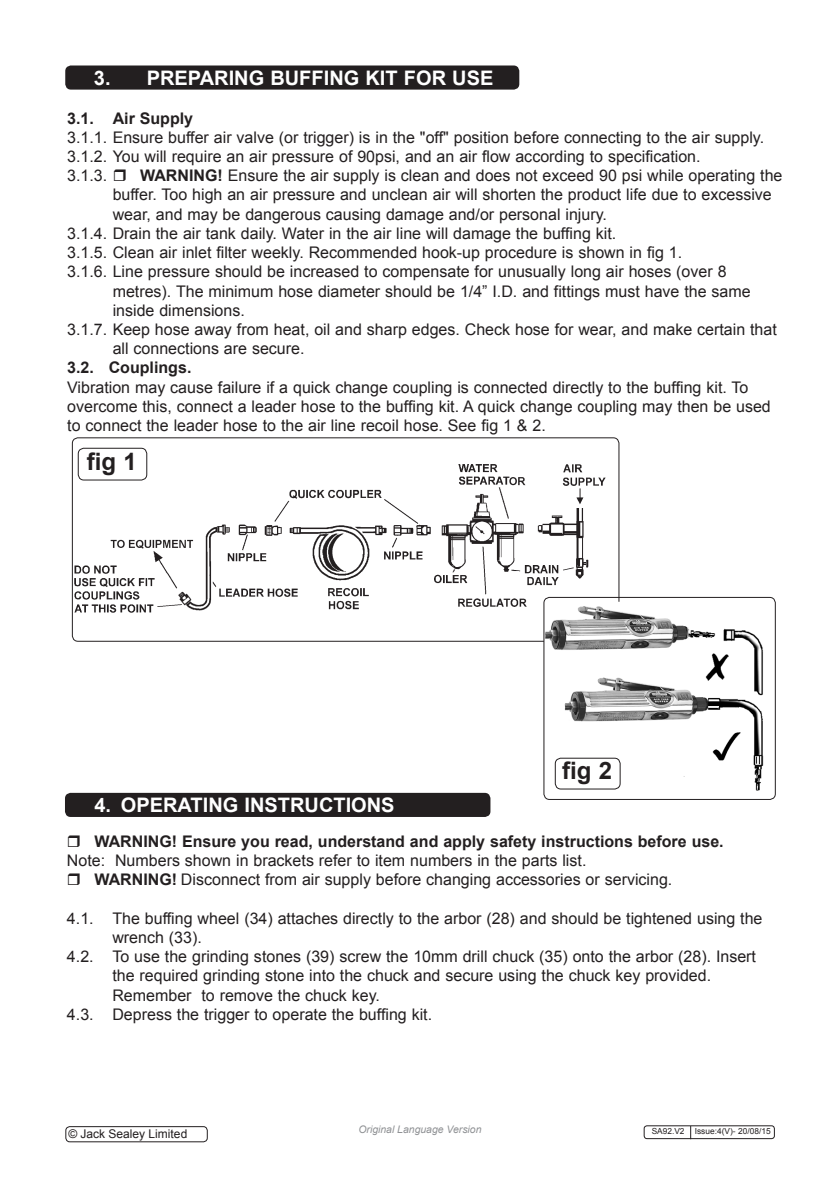
<style>
.page{position:relative;width:840px;height:1191px;background:#fff}
.page>*{position:absolute;margin:0;border:0;box-sizing:border-box;transform-origin:0 0}
.t1{font:700 24px "Arial";color:#231f20}
.CHAPTER_HEADER_10poi{font:700 20px "Arial";color:#fff}
.Normal{font:16px/19.2px "Arial";color:#231f20}
.Text_Header{font:16px "Arial";color:#231f20}
.Normal-2{font:700 16px "Arial";color:#231f20}
.Text_Header-2{font:700 16px "Arial";color:#231f20}
.t2{font:12px "Arial";color:#231f20}
.t3{font:italic 10.4px "Arial";color:#8f9194}
.t4{font:8.4px "Arial";color:#231f20}
.s1{font-weight:700}
</style>
<div class="page">
<div style="left:65px;top:65px;width:454px;height:25px;background:#231f20;border-radius:6px"></div>
<img style="left:74px;top:452px;width:543px;height:161px">
<div style="left:72px;top:437px;width:547px;height:205px;border:1px solid #231f20;border-radius:6px"></div>
<div style="left:65px;top:793px;width:425px;height:24px;background:#231f20;border-radius:6px"></div>
<div style="left:78px;top:448px;width:69px;height:32px;background:#fff;border-radius:6px"></div>
<div style="left:78px;top:448px;width:69px;height:32px;border:1px solid #231f20;border-radius:6px"></div>
<img style="left:545px;top:602px;width:219px;height:196px">
<div style="left:543px;top:597px;width:232px;height:203px;border:1px solid #231f20;border-radius:6px"></div>
<div style="left:555px;top:758px;width:64px;height:31px;background:#fff;border-radius:6px"></div>
<div style="left:554px;top:757px;width:66px;height:32px;border:1px solid #231f20;border-radius:6px"></div>
<div style="left:643px;top:1125px;width:131px;height:14px;border:1px solid #231f20;border-radius:3px"></div>
<svg style="left:690px;top:1126px;width:1px;height:13px"></svg>
<div style="left:65px;top:1126px;width:143px;height:16px;border:1px solid #231f20;border-radius:4px"></div>
<p class="CHAPTER_HEADER_10poi" style="left:94px;top:64px;width:401px">3. PREPARING BUFFING KIT FOR USE</p>
<p class="Normal-2" style="left:67px;top:107px;width:127px">3.1. Air Supply</p>
<p class="Text_Header" style="left:67px;top:127px;width:695px">3. 1. 1. Ensure buffer air valve (or trigger) is in the "off" position before connecting to the air supply.</p>
<p class="Normal" style="left:67px;top:147px;width:631px">3. 1.2. You will require an air pressure of 90psi, and an air flow according to specification.</p>
<p class="Normal" style="left:67px;top:166px;width:39px">3. 1.3.</p>
<p class="Normal" style="left:140px;top:166px;width:643px"><span class="s1">WARNING!</span> Ensure the air supply is clean and does not exceed 90 psi while operating the</p>
<p class="Normal" style="left:113px;top:185px;width:660px">buffer. Too high an air pressure and unclean air will shorten the product life due to excessive</p>
<p class="Normal" style="left:113px;top:205px;width:492px">wear, and may be dangerous causing damage and/or personal injury.</p>
<p class="Normal" style="left:67px;top:224px;width:547px">3. 1.4. Drain the air tank daily. Water in the air line will damage the buffing kit.</p>
<p class="Normal" style="left:67px;top:243px;width:613px">3. 1.5. Clean air inlet filter weekly. Recommended hook-up procedure is shown in fig 1.</p>
<p class="Normal" style="left:113px;top:262px;width:639px;text-indent:-45px">3. 1.6. Line pressure should be increased to compensate for unusually long air hoses (over 8 metres). The minimum hose diameter should be 1/4” I. D. and fittings must have the same inside dimensions.</p>
<p class="Normal" style="left:113px;top:320px;width:665px;text-indent:-45px">3. 1. 7. Keep hose away from heat, oil and sharp edges. Check hose for wear, and make certain that all connections are secure.</p>
<p class="Text_Header-2" style="left:67px;top:357px;width:126px">3.2. Couplings.</p>
<p class="Normal" style="left:67px;top:377px;width:704px">Vibration may cause failure if a quick change coupling is connected directly to the buffing kit. To overcome this, connect a leader hose to the buffing kit. A quick change coupling may then be used to connect the leader hose to the air line recoil hose. See fig 1 &amp; 2.</p>
<p class="t1" style="left:87px;top:446px;width:51px">fig 1</p>
<p class="t1" style="left:562px;top:754px;width:51px">fig 2</p>
<p class="CHAPTER_HEADER_10poi" style="left:94px;top:791px;width:301px">4. OPERATING INSTRUCTIONS</p>
<p class="Normal-2" style="left:94px;top:830px;width:630px">WARNING! Ensure you read, understand and apply safety instructions before use.</p>
<p class="Normal" style="left:67px;top:851px;width:518px">Note: Numbers shown in brackets refer to item numbers in the parts list.</p>
<p class="Normal" style="left:94px;top:870px;width:576px"><span class="s1">WARNING!</span> Disconnect from air supply before changing accessories or servicing.</p>
<p class="Normal" style="left:67px;top:908px;width:25px">4.1.</p>
<p class="Normal" style="left:112px;top:908px;width:651px">The buffing wheel (34) attaches directly to the arbor (28) and should be tightened using the wrench (33).</p>
<p class="Normal" style="left:67px;top:947px;width:25px">4.2.</p>
<p class="Normal" style="left:112px;top:947px;width:644px">To use the grinding stones (39) screw the 10mm drill chuck (35) onto the arbor (28). Insert the required grinding stone into the chuck and secure using the chuck key provided.<br>Remember to remove the chuck key.</p>
<p class="Normal" style="left:67px;top:1004px;width:25px">4.3.</p>
<p class="Normal" style="left:112px;top:1004px;width:318px">Depress the trigger to operate the buffing kit.</p>
<p class="t2" style="left:68px;top:1125px;width:120px">© Jack Sealey Limited</p>
<p class="t3" style="left:358px;top:1123px;width:124px">Original Language Version</p>
<p class="t4" style="left:651px;top:1125px;width:120px">SA92.V2 Issue:4(V)- 20/08/15</p>
</div>
